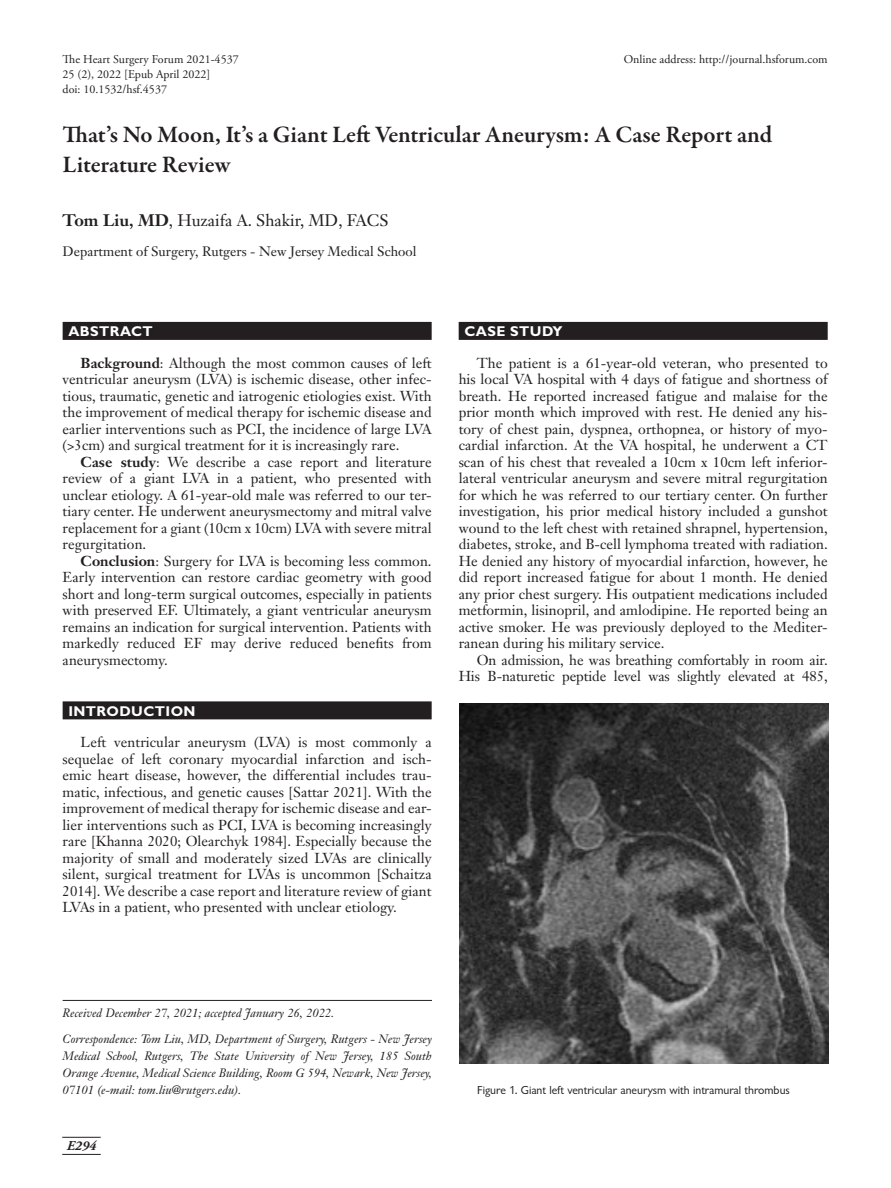
<style>
.page{position:relative;width:891px;height:1188px;background:#fff}
.page>*{position:absolute;margin:0;border:0;box-sizing:border-box;transform-origin:0 0}
.t1{font:600 24px/30px "Garamond Premr Pro";color:#231f20}
.Authors{font:16.5px "Janson Text";color:#231f20}
.Body_Text{font:14.25px/16.5px "Janson Text";letter-spacing:.005em;color:#231f20;text-align:justify}
.t2{font:700 14.25px "Gill Sans";letter-spacing:.03em;color:#fff}
.Affiliation{font:13.5px "Janson Text";color:#231f20}
.t3{font:italic 700 13.5px "Adobe Garamond Pro";color:#231f20}
.Correspondence{font:italic 12px/16.8px "Janson Text";letter-spacing:.005em;color:#231f20;text-align:justify}
.Doi{font:12px "Adobe Garamond Pro";color:#231f20}
.Figure_Legend{font:12px "Classical Sans Regular DTC";color:#231f20}
.Correspondence_First{font:italic 12px "Janson Text";letter-spacing:.005em;color:#231f20}
.s1{font-weight:700}
</style>
<div class="page">
<hr style="left:62px;top:1137px;width:39px;height:1px;background:#231f20">
<hr style="left:62px;top:1154px;width:39px;height:1px;background:#231f20">
<div style="left:63px;top:322px;width:369px;height:18px;background:#231f20"></div>
<div style="left:63px;top:701px;width:369px;height:18px;background:#231f20"></div>
<div style="left:459px;top:322px;width:369px;height:18px;background:#231f20"></div>
<hr style="left:63px;top:1000px;width:369px;height:1px;background:#231f20">
<img style="left:459px;top:704px;width:369px;height:360px">
<p class="Doi" style="left:63px;top:52px;width:178px">The Heart Surgery Forum 2021-4537</p>
<p class="Doi" style="left:63px;top:67px;width:149px">25 (2), 2022 [Epub April 2022]</p>
<p class="Doi" style="left:63px;top:82px;width:106px">doi: 10.1532/hsf.4537</p>
<p class="t1" style="left:63px;top:120px;width:711px">That’s No Moon, It’s a Giant Left Ventricular Aneurysm: A Case Report and<br>Literature Review</p>
<p class="Doi" style="left:624px;top:52px;width:205px">Online address: http://journal.hsforum.com</p>
<p class="Authors" style="left:63px;top:210px;width:327px"><span class="s1">Tom Liu, MD</span>, Huzaifa A. Shakir, MD, FACS</p>
<p class="Affiliation" style="left:63px;top:243px;width:355px">Department of Surgery, Rutgers - New Jersey Medical School</p>
<h1 class="t2" style="left:68px;top:323px;width:86px">ABSTRACT</h1>
<p class="Body_Text" style="left:63px;top:354px;width:371px;text-indent:18px"><span class="s1">Background</span>: Although the most common causes of left ventricular aneurysm (LVA) is ischemic disease, other infec&shy;tious, traumatic, genetic and iatrogenic etiologies exist. With the improvement of medical therapy for ischemic disease and earlier interventions such as PCI, the incidence of large LVA (&gt;3cm) and surgical treatment for it is increasingly rare.</p>
<p class="Body_Text" style="left:63px;top:453px;width:371px;text-indent:18px"><span class="s1">Case study</span>: We describe a case report and literature review of a giant LVA in a patient, who presented with unclear etiology. A 61-year-old male was referred to our ter&shy;tiary center. He underwent aneurysmectomy and mitral valve replacement for a giant (10cm x 10cm) LVA with severe mitral regurgitation.</p>
<p class="Body_Text" style="left:63px;top:552px;width:371px;text-indent:18px"><span class="s1">Conclusion</span>: Surgery for LVA is becoming less common.<br>Early intervention can restore cardiac geometry with good short and long-term surgical outcomes, especially in patients with preserved EF. Ultimately, a giant ventricular aneurysm remains an indication for surgical intervention. Patients with markedly reduced EF may derive reduced benefits from aneurysmectomy.</p>
<h1 class="t2" style="left:68px;top:702px;width:129px">INTRODUCTION</h1>
<p class="Body_Text" style="left:63px;top:734px;width:371px;text-indent:18px">Left ventricular aneurysm (LVA) is most commonly a sequelae of left coronary myocardial infarction and isch&shy;emic heart disease, however, the differential includes trau&shy;matic, infectious, and genetic causes [Sattar 2021]. With the improvement of medical therapy for ischemic disease and ear&shy;lier interventions such as PCI, LVA is becoming increasingly rare [Khanna 2020; Olearchyk 1984]. Especially because the majority of small and moderately sized LVAs are clinically silent, surgical treatment for LVAs is uncommon [Schaitza 2014]. We describe a case report and literature review of giant LVAs in a patient, who presented with unclear etiology.</p>
<h1 class="t2" style="left:464px;top:323px;width:100px">CASE STUDY</h1>
<p class="Body_Text" style="left:459px;top:354px;width:371px;text-indent:18px">The patient is a 61-year-old veteran, who presented to his local VA hospital with 4 days of fatigue and shortness of breath. He reported increased fatigue and malaise for the prior month which improved with rest. He denied any his&shy;tory of chest pain, dyspnea, orthopnea, or history of myo&shy;cardial infarction. At the VA hospital, he underwent a CT scan of his chest that revealed a 10cm x 10cm left inferior&shy;lateral ventricular aneurysm and severe mitral regurgitation for which he was referred to our tertiary center. On further investigation, his prior medical history included a gunshot wound to the left chest with retained shrapnel, hypertension, diabetes, stroke, and B-cell lymphoma treated with radiation.<br>He denied any history of myocardial infarction, however, he did report increased fatigue for about 1 month. He denied any prior chest surgery. His outpatient medications included metformin, lisinopril, and amlodipine. He reported being an active smoker. He was previously deployed to the Mediter&shy;ranean during his military service.</p>
<p class="Body_Text" style="left:459px;top:651px;width:371px;text-align:right">On admission, he was breathing comfortably in room air.<br>His B-naturetic peptide level was slightly elevated at 485,</p>
<p class="Correspondence_First" style="left:63px;top:1006px;width:273px">Received December 27, 2021; accepted January 26, 2022.</p>
<p class="Correspondence" style="left:63px;top:1031px;width:371px">Correspondence: Tom Liu, MD, Department of Surgery, Rutgers - New Jersey Medical School, Rutgers, The State University of New Jersey, 185 South Orange Avenue, Medical Science Building, Room G 594, Newark, New Jersey, 07101 (e-mail: tom.liu@rutgers.edu).</p>
<p class="t3" style="left:67px;top:1138px;width:31px">E294</p>
<p class="Figure_Legend" style="left:477px;top:1083px;width:314px">Figure 1. Giant left ventricular aneurysm with intramural thrombus</p>
</div>
